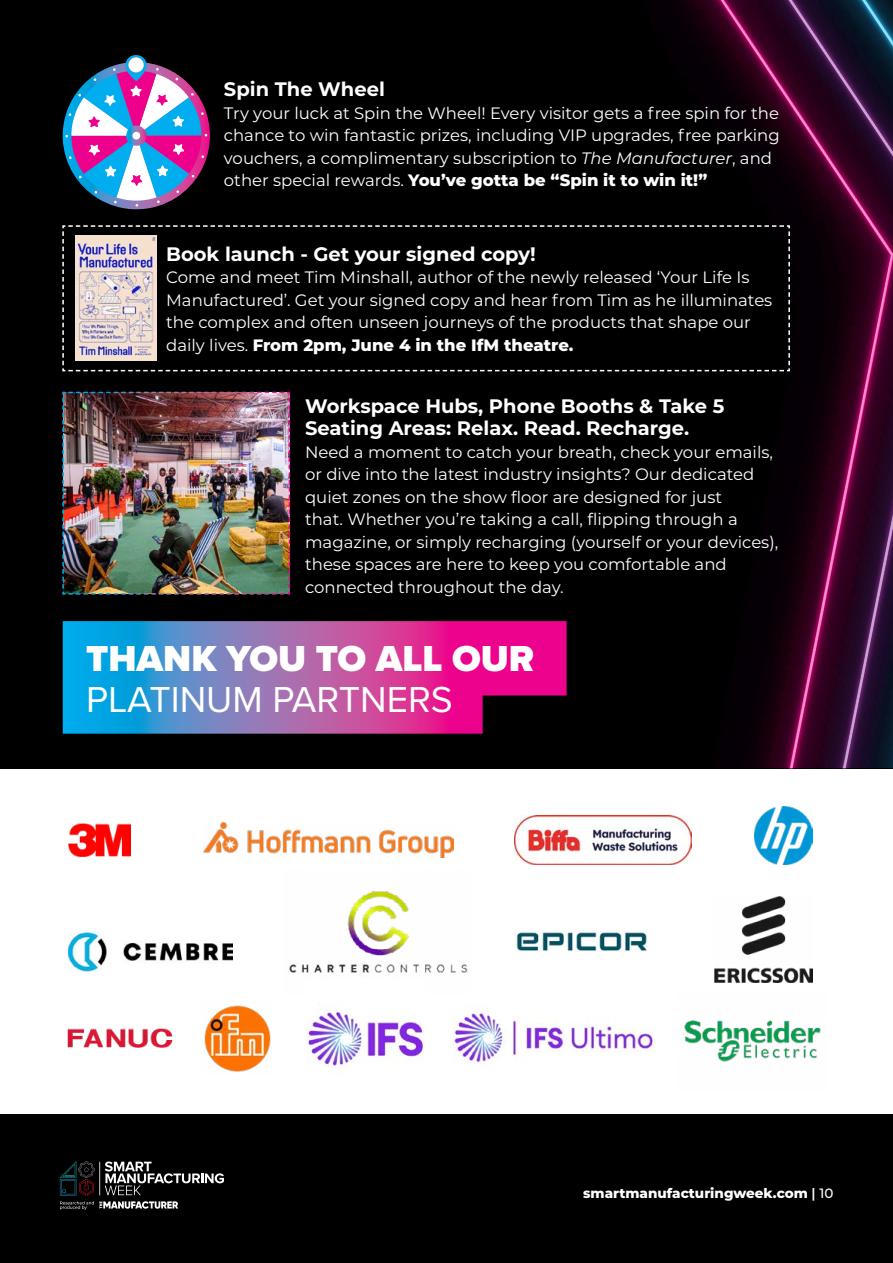
<style>
.page{position:relative;width:893px;height:1263px;background:#fff}
.page>*{position:absolute;margin:0;border:0;box-sizing:border-box;transform-origin:0 0}
.t1{font:900 37.5px "Proxima Nova";color:#fff}
.t2{font:37.5px "Proxima Nova";color:#fff}
.t3{font:700 19.5px/22.5px "Montserrat";color:#fff}
.t4{font:16.5px/22.5px "Montserrat";color:#fff}
.t5{font:800 13.5px "Montserrat";color:#fff}
.s1{font-style:italic}
.s2{font-weight:800}
.s3{font-weight:600}
.s4{font-weight:500}
</style>
<div class="page">
<div style="left:0;top:0;width:893px;height:768px;background:#000"></div>
<img style="left:675px;top:0;width:58px;height:94px">
<svg style="left:733px;top:0;width:160px;height:768px"></svg>
<svg style="left:63px;top:621px;width:504px;height:113px;background:#8859a7"></svg>
<img style="left:755px;top:807px;width:57px;height:57px">
<img style="left:68px;top:931px;width:164px;height:40px">
<img style="left:289px;top:891px;width:179px;height:82px">
<img style="left:516px;top:930px;width:131px;height:21px">
<img style="left:715px;top:897px;width:97px;height:85px">
<img style="left:67px;top:1029px;width:106px;height:18px">
<img style="left:684px;top:1020px;width:137px;height:42px">
<img style="left:204px;top:1005px;width:67px;height:67px">
<img style="left:306px;top:1010px;width:118px;height:56px">
<img style="left:453px;top:1010px;width:200px;height:54px">
<div style="left:0;top:1114px;width:893px;height:149px;background:#000"></div>
<svg style="left:60px;top:1161px;width:164px;height:49px"></svg>
<img style="left:68px;top:823px;width:62px;height:33px">
<img style="left:204px;top:822px;width:249px;height:35px">
<img style="left:515px;top:815px;width:177px;height:49px">
<svg style="left:62px;top:225px;width:729px;height:147px"></svg>
<svg style="left:62px;top:55px;width:148px;height:154px"></svg>
<img style="left:62px;top:391px;width:229px;height:204px">
<p class="t3" style="left:224px;top:77px;width:162px">Spin The Wheel</p>
<p class="t4" style="left:224px;top:101px;width:557px">Try your luck at Spin the Wheel! Every visitor gets a free spin for the chance to win fantastic prizes, including VIP upgrades, free parking vouchers, a complimentary subscription to <span class="s1">The Manufacturer</span>, and other special rewards. <span class="s2">You’ve gotta be “Spin it to win it!”</span></p>
<p class="t3" style="left:166px;top:242px;width:371px">Book launch - Get your signed copy!</p>
<p class="t4" style="left:166px;top:266px;width:608px">Come and meet Tim Minshall, author of the newly released ‘Your Life Is Manufactured’. Get your signed copy and hear from Tim as he illuminates the complex and often unseen journeys of the products that shape our daily lives. <span class="s2">From 2pm, June 4 in the IfM theatre.</span></p>
<p class="t3" style="left:305px;top:393px;width:421px">Workspace Hubs, Phone Booths &amp; Take 5<br>Seating Areas: Relax. Read. Recharge.</p>
<p class="t4" style="left:305px;top:440px;width:475px">Need a moment to catch your breath, check your emails, or dive into the latest industry insights? Our dedicated quiet zones on the show floor are designed for just<br>that. Whether you’re taking a call, flipping through a magazine, or simply recharging (yourself or your devices), these spaces are here to keep you comfortable and connected throughout the day.</p>
<h1 class="t1" style="left:86px;top:630px;width:450px">THANK YOU TO ALL OUR</h1>
<h1 class="t2" style="left:86px;top:671px;width:368px">PLATINUM PARTNERS</h1>
<p class="t5" style="left:583px;top:1184px;width:252px">smartmanufacturingweek.com <span class="s3">|</span> <span class="s4">10</span></p>
</div>
